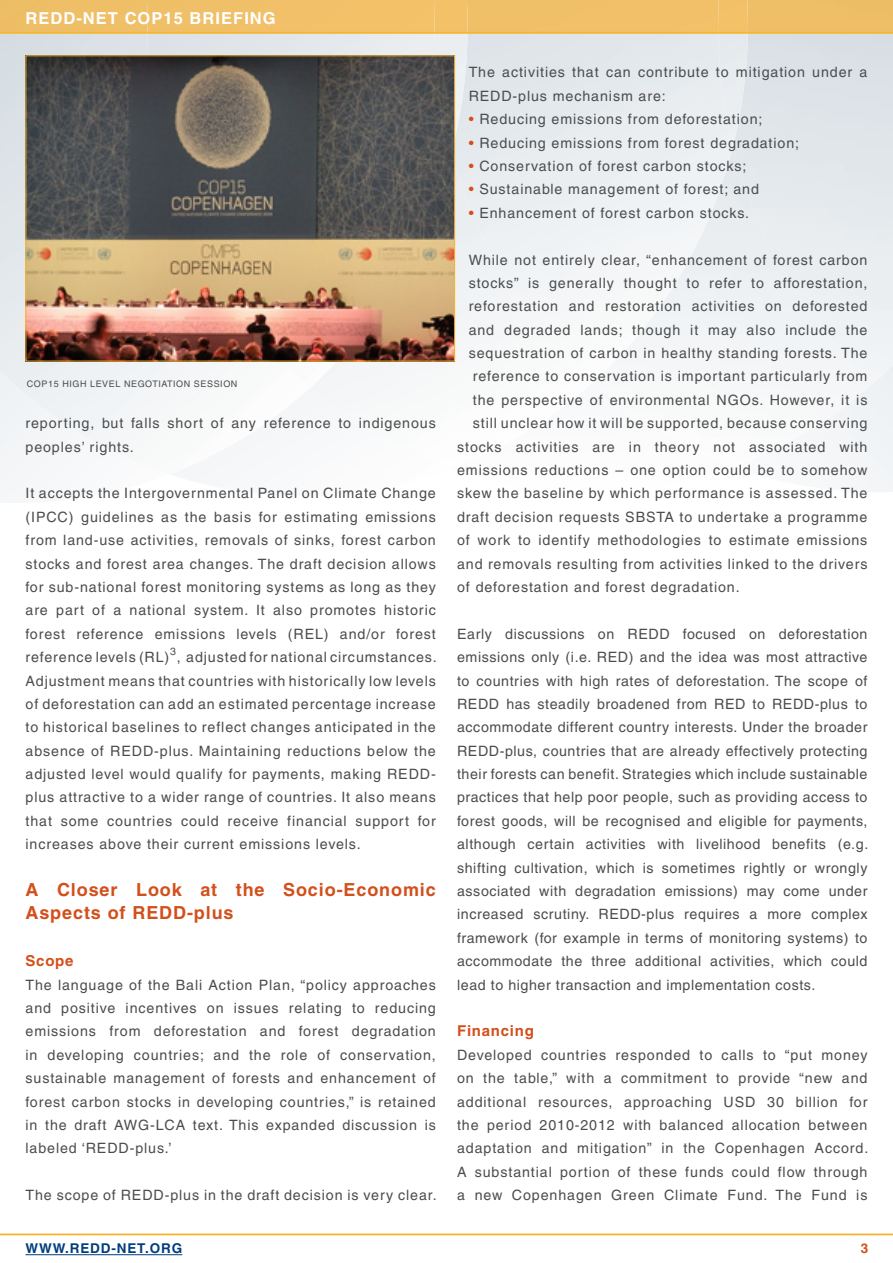
<style>
.page{position:relative;width:893px;height:1263px;background:#fff}
.page>*{position:absolute;margin:0;border:0;box-sizing:border-box;transform-origin:0 0}
.Headers{font:700 18px/23.4px "Helvetica";letter-spacing:.05em;color:#d34f1b}
.t1{font:700 16.5px "Helvetica";letter-spacing:.065em;color:#fff}
.Body_Text{font:700 15px "Helvetica";color:#d34f1b}
.Subheader{font:700 15px "Helvetica";letter-spacing:.05em;color:#d34f1b}
.Body_Text-2{font:14.25px/23.4px "Helvetica";letter-spacing:.065em;color:#4b4c4d;text-align:justify}
.Headers-2{font:14.25px/23.4px "Helvetica";letter-spacing:.065em;color:#4b4c4d;text-align:justify}
.Bullets{font:14.25px "Helvetica";letter-spacing:.065em;color:#4b4c4d}
.t2{font:700 13.5px "Helvetica";letter-spacing:.065em;color:#013d7d}
.t3{font:700 13.5px "Helvetica";color:#d34f1b}
.Headers-3{font:10.5px "Helvetica";color:#4b4c4d}
.Photo_Decription{font:9px "Helvetica";color:#4b4c4d}
.s1{color:#d34f1b}
</style>
<div class="page">
<div style="left:451px;top:153px;width:141px;height:218px;background:#f0f3f5"></div>
<img style="left:718px;top:34px;width:30px;height:112px">
<svg style="left:0;top:371px;width:893px;height:131px"></svg>
<img style="left:0;top:34px;width:310px;height:440px">
<img style="left:147px;top:34px;width:304px;height:354px">
<img style="left:434px;top:34px;width:34px;height:119px">
<div style="left:0;top:0;width:893px;height:32px;background:#f0c068"></div>
<hr style="left:0;top:1233px;width:893px;height:2px;background:#f6b430">
<hr style="left:0;top:32px;width:893px;height:2px;background:#f6b430">
<hr style="left:26px;top:1254px;width:156px;height:1px;background:#013d7d">
<img style="left:28px;top:57px;width:425px;height:302px">
<div style="left:26px;top:55px;width:429px;height:306px;border:1px solid #f6b430"></div>
<p class="t1" style="left:26px;top:9px;width:252px">REDD-net COP15 briefing</p>
<p class="Photo_Decription" style="left:27px;top:378px;width:71px">Cop15 high level</p>
<p class="Photo_Decription" style="left:124px;top:378px;width:7px">negotiation</p>
<p class="Photo_Decription" style="left:194px;top:378px;width:8px">session</p>
<p class="Body_Text-2" style="left:26px;top:411px;width:412px">reporting, but falls short of any reference to indigenous peoples’ rights.</p>
<p class="Headers-2" style="left:26px;top:482px;width:412px">It accepts the Intergovernmental Panel on Climate Change (IPCC) guidelines as the basis for estimating emissions from land-use activities, removals of sinks, forest carbon stocks and forest area changes. The draft decision allows for sub-national forest monitoring systems as long as they are part of a national system. It also promotes historic forest reference emissions levels (REL) and/or forest reference levels (RL)</p>
<p class="Headers-3" style="left:170px;top:645px;width:7px">3</p>
<p class="Headers-2" style="left:26px;top:645px;width:413px;text-indent:151px">, adjusted for national circumstances.<br>Adjustment means that countries with historically low levels of deforestation can add an estimated percentage increase to historical baselines to reflect changes anticipated in the absence of REDD-plus. Maintaining reductions below the adjusted level would qualify for payments, making REDD&shy;plus attractive to a wider range of countries. It also means that some countries could receive financial support for increases above their current emissions levels.</p>
<p class="Headers" style="left:26px;top:878px;width:412px">A Closer Look at the Socio-Economic<br>Aspects of REDD-plus</p>
<p class="Subheader" style="left:26px;top:952px;width:50px">Scope</p>
<p class="Body_Text-2" style="left:26px;top:973px;width:412px">The language of the Bali Action Plan, “policy approaches and positive incentives on issues relating to reducing emissions from deforestation and forest degradation in developing countries; and the role of conservation, sustainable management of forests and enhancement of forest carbon stocks in developing countries,” is retained in the draft AWG-LCA text. This expanded discussion is labeled ‘REDD-plus.’</p>
<p class="Body_Text-2" style="left:26px;top:1183px;width:413px">The scope of REDD-plus in the draft decision is very clear.</p>
<p class="Body_Text-2" style="left:469px;top:61px;width:400px">The activities that can contribute to mitigation under a<br>REDD-plus mechanism are:</p>
<p class="Bullets" style="left:469px;top:111px;width:295px"><span class="s1">•</span> Reducing emissions from deforestation;</p>
<p class="Bullets" style="left:469px;top:134px;width:332px"><span class="s1">•</span> Reducing emissions from forest degradation;</p>
<p class="Bullets" style="left:469px;top:158px;width:279px"><span class="s1">•</span> Conservation of forest carbon stocks;</p>
<p class="Bullets" style="left:469px;top:181px;width:292px"><span class="s1">•</span> Sustainable management of forest; and</p>
<p class="Bullets" style="left:469px;top:204px;width:282px"><span class="s1">•</span> Enhancement of forest carbon stocks.</p>
<p class="Body_Text-2" style="left:469px;top:248px;width:400px">While not entirely clear, “enhancement of forest carbon</p>
<p class="Body_Text-2" style="left:469px;top:271px;width:400px">stocks” is generally thought to refer to afforestation,</p>
<p class="Body_Text-2" style="left:469px;top:295px;width:400px">reforestation and restoration activities on deforested</p>
<p class="Body_Text-2" style="left:469px;top:318px;width:400px">and degraded lands; though it may also include the</p>
<p class="Body_Text-2" style="left:469px;top:341px;width:400px">sequestration of carbon in healthy standing forests. The</p>
<p class="Body_Text-2" style="left:473px;top:365px;width:396px">reference to conservation is important particularly from</p>
<p class="Body_Text-2" style="left:473px;top:388px;width:396px">the perspective of environmental NGOs. However, it is</p>
<p class="Body_Text-2" style="left:473px;top:411px;width:396px">still unclear how it will be supported, because conserving</p>
<p class="Body_Text-2" style="left:457px;top:435px;width:412px">stocks activities are in theory not associated with</p>
<p class="Body_Text-2" style="left:457px;top:458px;width:412px">emissions reductions – one option could be to somehow</p>
<p class="Body_Text-2" style="left:457px;top:482px;width:412px">skew the baseline by which performance is assessed. The</p>
<p class="Body_Text-2" style="left:457px;top:505px;width:412px">draft decision requests SBSTA to undertake a programme</p>
<p class="Body_Text-2" style="left:457px;top:528px;width:412px">of work to identify methodologies to estimate emissions</p>
<p class="Body_Text-2" style="left:457px;top:552px;width:412px">and removals resulting from activities linked to the drivers</p>
<p class="Body_Text-2" style="left:457px;top:575px;width:284px">of deforestation and forest degradation.</p>
<p class="Body_Text-2" style="left:457px;top:622px;width:413px">Early discussions on REDD focused on deforestation emissions only (i.e. RED) and the idea was most attractive to countries with high rates of deforestation. The scope of REDD has steadily broadened from RED to REDD-plus to accommodate different country interests. Under the broader REDD-plus, countries that are already effectively protecting their forests can benefit. Strategies which include sustainable practices that help poor people, such as providing access to forest goods, will be recognised and eligible for payments, although certain activities with livelihood benefits (e.g. shifting cultivation, which is sometimes rightly or wrongly associated with degradation emissions) may come under increased scrutiny. REDD-plus requires a more complex framework (for example in terms of monitoring systems) to accommodate the three additional activities, which could lead to higher transaction and implementation costs.</p>
<p class="Body_Text" style="left:457px;top:1022px;width:78px">Financing</p>
<p class="Body_Text-2" style="left:457px;top:1043px;width:413px">Developed countries responded to calls to “put money on the table,” with a commitment to provide “new and additional resources, approaching USD 30 billion for the period 2010-2012 with balanced allocation between adaptation and mitigation” in the Copenhagen Accord.<br>A substantial portion of these funds could flow through a new Copenhagen Green Climate Fund. The Fund is</p>
<p class="t2" style="left:26px;top:1240px;width:66px">www.redd</p>
<p class="t2" style="left:111px;top:1240px;width:72px">-net.org</p>
<p class="t3" style="left:861px;top:1240px;width:9px">3</p>
</div>
